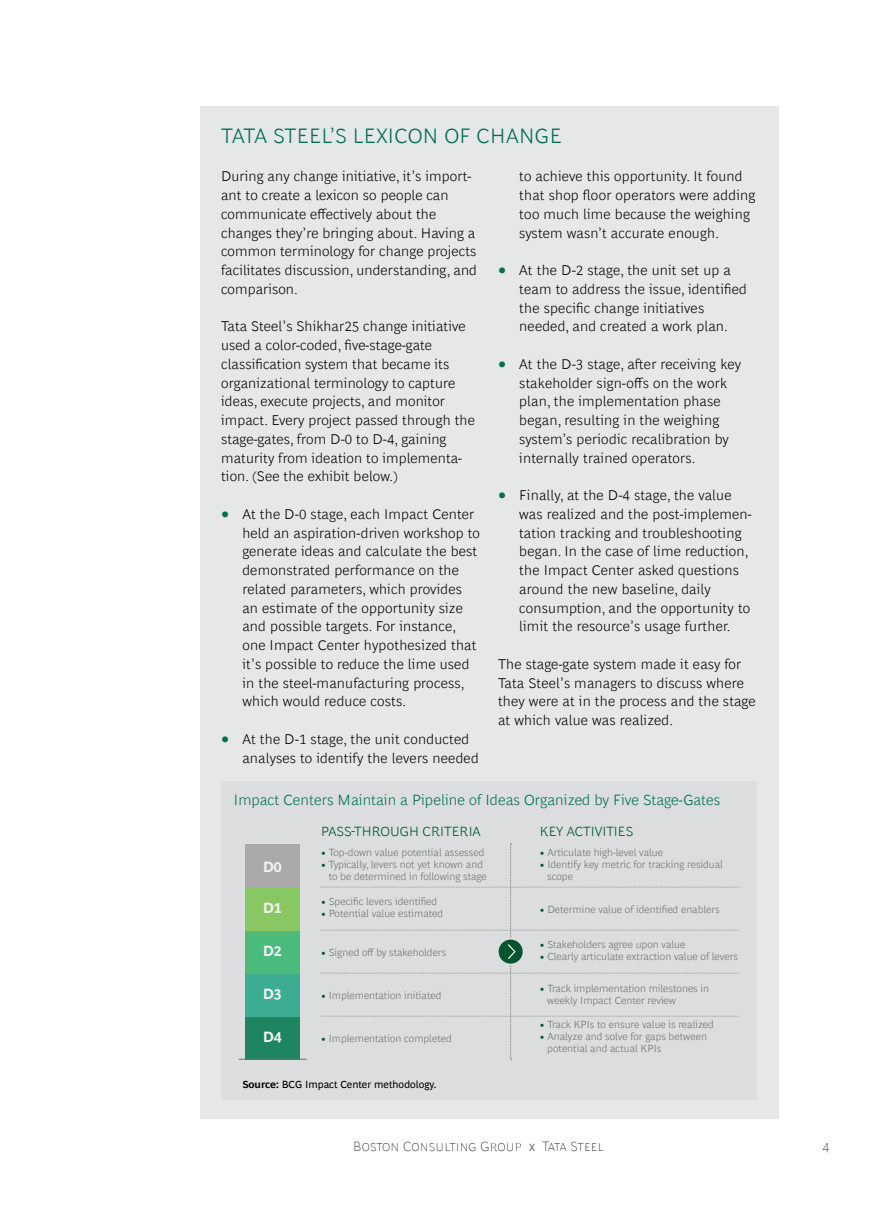
<style>
.page{position:relative;width:893px;height:1212px;background:#fff}
.page>*{position:absolute;margin:0;border:0;box-sizing:border-box;transform-origin:0 0}
.t1{font:300 21px "Henderson BCG Sans";letter-spacing:.015em;color:#006f51}
.t2{font:300 15px "Henderson BCG Sans";letter-spacing:.005em;color:#006f51}
.t3{font:700 15px "Henderson BCG Sans";color:#f2f2f3}
.t4{font:300 14.25px/18.8px "Henderson BCG Sans";letter-spacing:.015em;color:#000}
.t5{font:300 13.5px "Henderson BCG Sans";color:#03542f}
.t6{font:100 13.5px "Henderson BCG Sans";letter-spacing:.01em;color:#000}
.t7{font:300 10.5px/12px "Henderson BCG Sans";color:#707071}
.t8{font:10.5px "Henderson BCG Sans";color:#000}
.s1{font-family:"Henderson BCG Serif";font-weight:400;font-size:18px;color:#006f51}
.s2{color:#03542f}
.s3{font-weight:700}
.s4{font-weight:400;font-size:10.5px;color:#707070}
</style>
<div class="page">
<div style="left:200px;top:106px;width:578px;height:1013px;background:#e6e7e8"></div>
<div style="left:221px;top:781px;width:536px;height:319px;background:#dcddde"></div>
<svg style="left:321px;top:844px;width:418px;height:216px"></svg>
<div style="left:245px;top:1016px;width:54px;height:43px;background:#1d8660"></div>
<div style="left:245px;top:973px;width:54px;height:43px;background:#3cad93"></div>
<div style="left:245px;top:930px;width:54px;height:43px;background:#4bba7d"></div>
<div style="left:245px;top:887px;width:54px;height:43px;background:#88c762"></div>
<div style="left:245px;top:844px;width:54px;height:43px;background:#aca9aa"></div>
<hr style="left:239px;top:1059px;width:68px;height:1px;background:#707071">
<h1 class="t1" style="left:221px;top:120px;width:342px">TATA STEEL’S LEXICON OF CHANGE</h1>
<p class="t4" style="left:221px;top:166px;width:257px">During any change initiative, it’s import&shy;ant to create a lexicon so people can communicate effectively about the changes they’re bringing about. Having a common terminology for change projects facilitates discussion, understanding, and comparison.</p>
<p class="t4" style="left:221px;top:316px;width:255px">Tata Steel’s Shikhar25 change initiative used a color-coded, five-stage-gate classification system that became its organizational terminology to capture ideas, execute projects, and monitor impact. Every project passed through the stage-gates, from D-0 to D-4, gaining maturity from ideation to implementa&shy;tion. (See the exhibit below.)</p>
<p class="t4" style="left:242px;top:503px;width:239px;text-indent:-21px"><span class="s1">•</span> At the D-0 stage, each Impact Center held an aspiration-driven workshop to generate ideas and calculate the best demonstrated performance on the related parameters, which provides an estimate of the opportunity size and possible targets. For instance, one Impact Center hypothesized that it’s possible to reduce the lime used in the steel-manufacturing process, which would reduce costs.</p>
<p class="t4" style="left:242px;top:728px;width:238px;text-indent:-21px"><span class="s1">•</span> At the D-1 stage, the unit conducted analyses to identify the levers needed</p>
<p class="t4" style="left:519px;top:166px;width:238px">to achieve this opportunity. It found that shop floor operators were adding too much lime because the weighing system wasn’t accurate enough.</p>
<p class="t4" style="left:519px;top:260px;width:229px;text-indent:-21px"><span class="s1">•</span> At the D-2 stage, the unit set up a team to address the issue, identified the specific change initiatives needed, and created a work plan.</p>
<p class="t4" style="left:519px;top:353px;width:223px;text-indent:-21px"><span class="s1">•</span> At the D-3 stage, after receiving key stakeholder sign-offs on the work plan, the implementation phase began, resulting in the weighing system’s periodic recalibration by internally trained operators.</p>
<p class="t4" style="left:519px;top:485px;width:234px;text-indent:-21px"><span class="s1">•</span> Finally, at the D-4 stage, the value was realized and the post-implemen&shy;tation tracking and troubleshooting began. In the case of lime reduction, the Impact Center asked questions around the new baseline, daily consumption, and the opportunity to limit the resource’s usage further.</p>
<p class="t4" style="left:498px;top:653px;width:259px">The stage-gate system made it easy for Tata Steel’s managers to discuss where they were at in the process and the stage at which value was realized.</p>
<p class="t2" style="left:234px;top:789px;width:488px">Impact Centers Maintain a Pipeline of Ideas Organized by Five Stage-Gates</p>
<p class="t3" style="left:263px;top:856px;width:21px">D0</p>
<p class="t3" style="left:263px;top:897px;width:21px">D1</p>
<p class="t3" style="left:263px;top:940px;width:21px">D2</p>
<p class="t3" style="left:263px;top:983px;width:21px">D3</p>
<p class="t3" style="left:263px;top:1026px;width:21px">D4</p>
<p class="t5" style="left:321px;top:821px;width:161px">PASS-THROUGH CRITERIA</p>
<p class="t5" style="left:540px;top:821px;width:95px">KEY ACTIVITIES</p>
<p class="t7" style="left:321px;top:846px;width:165px"><span class="s2">•</span> Top-down value potential assessed</p>
<p class="t7" style="left:329px;top:858px;width:160px;text-indent:-7px"><span class="s2">•</span> Typically, levers not yet known and to be determined in following stage</p>
<p class="t7" style="left:321px;top:895px;width:118px"><span class="s2">•</span> Specific levers identified</p>
<p class="t7" style="left:321px;top:907px;width:123px"><span class="s2">•</span> Potential value estimated</p>
<p class="t7" style="left:321px;top:945px;width:127px"><span class="s2">•</span> Signed off by stakeholders</p>
<p class="t7" style="left:321px;top:988px;width:122px"><span class="s2">•</span> Implementation initiated</p>
<p class="t7" style="left:321px;top:1031px;width:132px"><span class="s2">•</span> Implementation completed</p>
<p class="t7" style="left:540px;top:846px;width:125px"><span class="s2">•</span> Articulate high-level value</p>
<p class="t7" style="left:547px;top:858px;width:177px;text-indent:-7px"><span class="s2">•</span> Identify key metric for tracking residual scope</p>
<p class="t7" style="left:540px;top:902px;width:181px"><span class="s2">•</span> Determine value of identified enablers</p>
<p class="t7" style="left:540px;top:937px;width:147px"><span class="s2">•</span> Stakeholders agree upon value</p>
<p class="t7" style="left:540px;top:949px;width:200px"><span class="s2">•</span> Clearly articulate extraction value of levers</p>
<p class="t7" style="left:547px;top:982px;width:163px;text-indent:-7px"><span class="s2">•</span> Track implementation milestones in weekly Impact Center review</p>
<p class="t7" style="left:540px;top:1017px;width:176px"><span class="s2">•</span> Track KPIs to ensure value is realized</p>
<p class="t7" style="left:547px;top:1029px;width:161px;text-indent:-7px"><span class="s2">•</span> Analyze and solve for gaps between potential and actual KPIs</p>
<p class="t8" style="left:242px;top:1076px;width:196px"><span class="s3">Source:</span> BCG Impact Center methodology.</p>
<p class="t6" style="left:353px;top:1136px;width:252px">Boston Consulting Group <span class="s4">X</span> Tata Steel</p>
<p class="t6" style="left:822px;top:1136px;width:9px">4</p>
</div>
